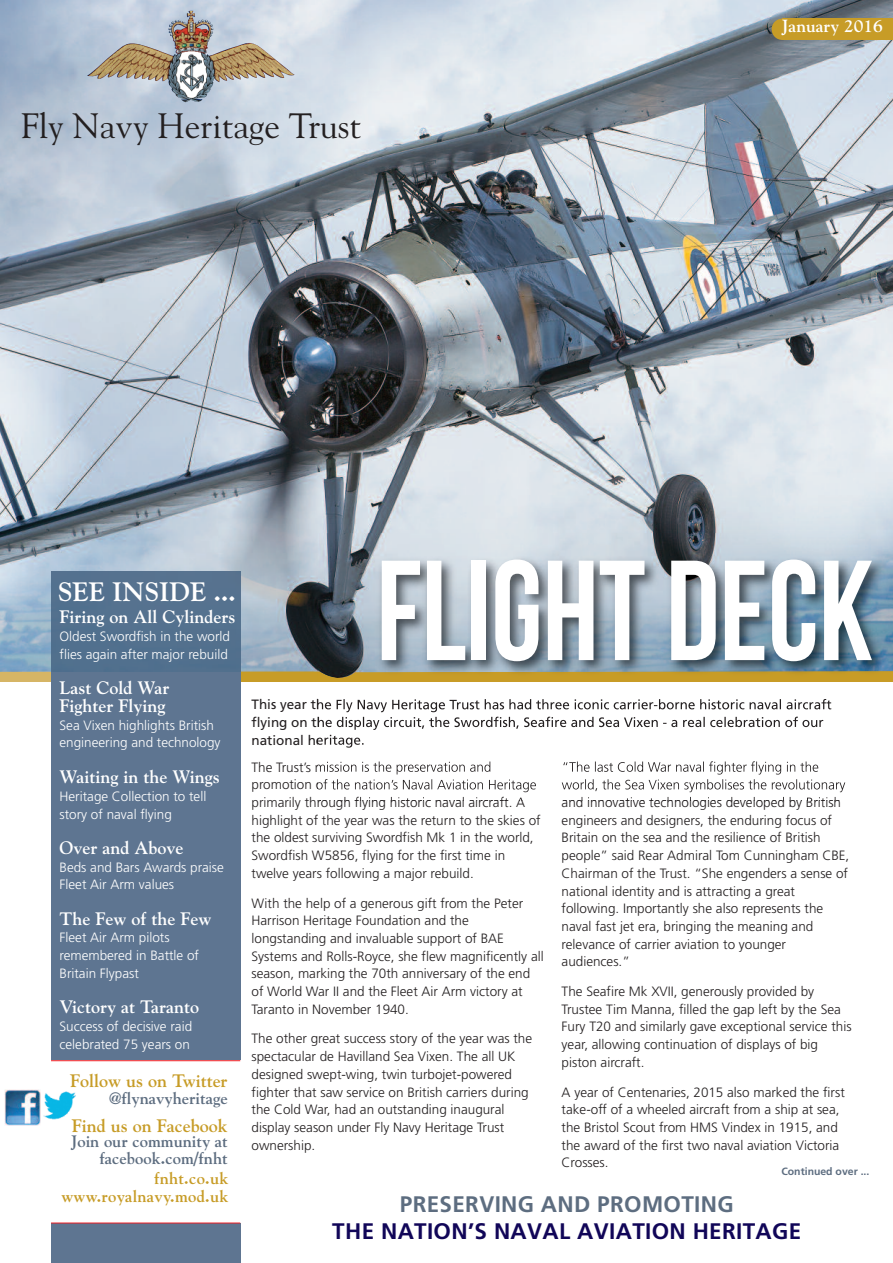
<style>
.page{position:relative;width:893px;height:1263px;background:#fff}
.page>*{position:absolute;margin:0;border:0;box-sizing:border-box;transform-origin:0 0}
.t1{font:142.05px "Bebas Neue";color:#fff;scale:.93 1}
.t2{font:35.1px "Goudy";color:#231f20}
.t3{font:700 26.55px "Goudy";color:#fff}
.t4{font:700 22.5px "Frutiger";letter-spacing:.015em;color:#110658}
.t5{font:700 22.5px "Frutiger";letter-spacing:.015em;color:#5d6d80}
.t6{font:700 18px/18px "Goudy";color:#fff}
.t7{font:700 18px "Goudy";color:#c79c27}
.t8{font:700 17.55px "Goudy";color:#fff}
.t9{font:700 16.5px/16.5px "Goudy";color:#5d6d80;text-align:right}
.t10{font:700 16.5px/18px "Goudy";letter-spacing:.015em;color:#c79c27;text-align:right}
.t11{font:300 13.5px/17.7px "Frutiger";color:#231f20}
.t12{font:300 13.5px/17.7px "Frutiger";color:#fff}
.t13{font:13.5px "Frutiger";color:#231f20}
.t14{font:700 10.5px "Frutiger";color:#5d6d80}
</style>
<div class="page">
<div style="left:0;top:670px;width:51px;height:12px;background:#d6b565"></div>
<div style="left:240px;top:670px;width:653px;height:12px;background:#c79c27"></div>
<img style="left:0;top:0;width:893px;height:678px">
<div style="left:51px;top:671px;width:189px;height:592px;background:#5e7591"></div>
<div style="left:51px;top:571px;width:189px;height:101px;background:#53718e"></div>
<div style="left:40px;top:1060px;width:202px;height:163px;background:#fff"></div>
<img style="left:43px;top:1091px;width:33px;height:29px">
<svg style="left:7px;top:1125px;width:31px;height:1px"></svg>
<img style="left:5px;top:1089px;width:36px;height:36px">
<hr style="left:51px;top:1060px;width:189px;height:1px;background:#ee1d23">
<hr style="left:51px;top:1222px;width:189px;height:1px;background:#ee1d23">
<img style="left:318px;top:699px;width:528px;height:101px">
<img style="left:318px;top:761px;width:45px;height:11px">
<img style="left:318px;top:779px;width:49px;height:13px">
<img style="left:318px;top:797px;width:32px;height:3px">
<img style="left:563px;top:761px;width:125px;height:11px">
<img style="left:562px;top:779px;width:127px;height:12px">
<img style="left:563px;top:797px;width:105px;height:3px">
<img style="left:318px;top:699px;width:69px;height:13px">
<img style="left:318px;top:717px;width:54px;height:13px">
<img style="left:318px;top:734px;width:34px;height:14px">
<img style="left:318px;top:533px;width:575px;height:145px">
<div style="left:782px;top:19px;width:111px;height:21px;background:#c79c27"></div>
<div style="left:772px;top:19px;width:21px;height:21px;background:#c79c27;border-radius:50%"></div>
<img style="left:87px;top:16px;width:207px;height:86px">
<h2 class="t2" style="left:21px;top:105px;width:341px">Fly Navy Heritage Trust</h2>
<p class="t8" style="left:782px;top:16px;width:103px">January 2016</p>
<h3 class="t3" style="left:58px;top:576px;width:180px">SEE INSIDE ...</h3>
<h3 class="t6" style="left:60px;top:608px;width:177px">Firing on All Cylinders</h3>
<p class="t12" style="left:60px;top:628px;width:172px">Oldest Swordfish in the world flies again after major rebuild</p>
<h3 class="t6" style="left:60px;top:679px;width:111px">Last Cold War<br>Fighter Flying</h3>
<p class="t12" style="left:60px;top:717px;width:163px">Sea Vixen highlights British engineering and technology</p>
<h3 class="t6" style="left:60px;top:768px;width:162px">Waiting in the Wings</h3>
<p class="t12" style="left:60px;top:788px;width:148px">Heritage Collection to tell story of naval flying</p>
<h3 class="t6" style="left:60px;top:839px;width:125px">Over and Above</h3>
<p class="t12" style="left:60px;top:859px;width:166px">Beds and Bars Awards praise<br>Fleet Air Arm values</p>
<h3 class="t6" style="left:60px;top:909px;width:153px">The Few of the Few</h3>
<p class="t12" style="left:60px;top:930px;width:141px">Fleet Air Arm pilots remembered in Battle of<br>Britain Flypast</p>
<h3 class="t6" style="left:60px;top:998px;width:141px">Victory at Taranto</h3>
<p class="t12" style="left:60px;top:1018px;width:134px">Success of decisive raid celebrated 75 years on</p>
<h3 class="t7" style="left:70px;top:1071px;width:159px">Follow us on Twitter</h3>
<p class="t9" style="left:109px;top:1090px;width:120px">@flynavyheritage</p>
<h3 class="t7" style="left:72px;top:1116px;width:157px">Find us on Facebook</h3>
<p class="t9" style="left:71px;top:1133px;width:158px">Join our community at facebook.com/fnht</p>
<p class="t10" style="left:61px;top:1169px;width:169px">fnht.co.uk www.royalnavy.mod.uk</p>
<h1 class="t1" style="left:376px;top:528px;width:536px">flight deck</h1>
<p class="t13" style="left:252px;top:734px;width:115px">national heritage.</p>
<p class="t11" style="left:252px;top:794px;width:291px">primarily through flying historic naval aircraft. A highlight of the year was the return to the skies of the oldest surviving Swordfish Mk 1 in the world, Swordfish W5856, flying for the first time in twelve years following a major rebuild.</p>
<p class="t11" style="left:252px;top:895px;width:294px">With the help of a generous gift from the Peter Harrison Heritage Foundation and the longstanding and invaluable support of BAE Systems and Rolls-Royce, she flew magnificently all season, marking the 70th anniversary of the end of World War II and the Fleet Air Arm victory at Taranto in November 1940.</p>
<p class="t11" style="left:252px;top:1031px;width:282px">The other great success story of the year was the spectacular de Havilland Sea Vixen. The all UK designed swept-wing, twin turbojet-powered fighter that saw service on British carriers during the Cold War, had an outstanding inaugural display season under Fly Navy Heritage Trust ownership.</p>
<p class="t11" style="left:562px;top:794px;width:289px">and innovative technologies developed by British engineers and designers, the enduring focus of Britain on the sea and the resilience of British people” said Rear Admiral Tom Cunningham CBE, Chairman of the Trust. “She engenders a sense of national identity and is attracting a great following. Importantly she also represents the naval fast jet era, bringing the meaning and relevance of carrier aviation to younger audiences.”</p>
<p class="t11" style="left:562px;top:983px;width:291px">The Seafire Mk XVII, generously provided by Trustee Tim Manna, filled the gap left by the Sea Fury T20 and similarly gave exceptional service this year, allowing continuation of displays of big piston aircraft.</p>
<p class="t11" style="left:562px;top:1084px;width:285px">A year of Centenaries, 2015 also marked the first take-off of a wheeled aircraft from a ship at sea, the Bristol Scout from HMS Vindex in 1915, and the award of the first two naval aviation Victoria Crosses.</p>
<p class="t14" style="left:781px;top:1167px;width:89px">Continued over ...</p>
<h3 class="t5" style="left:400px;top:1195px;width:335px">PRESERVING AND PROMOTING</h3>
<h3 class="t4" style="left:332px;top:1222px;width:470px">THE NATION’S NAVAL AVIATION HERITAGE</h3>
</div>
